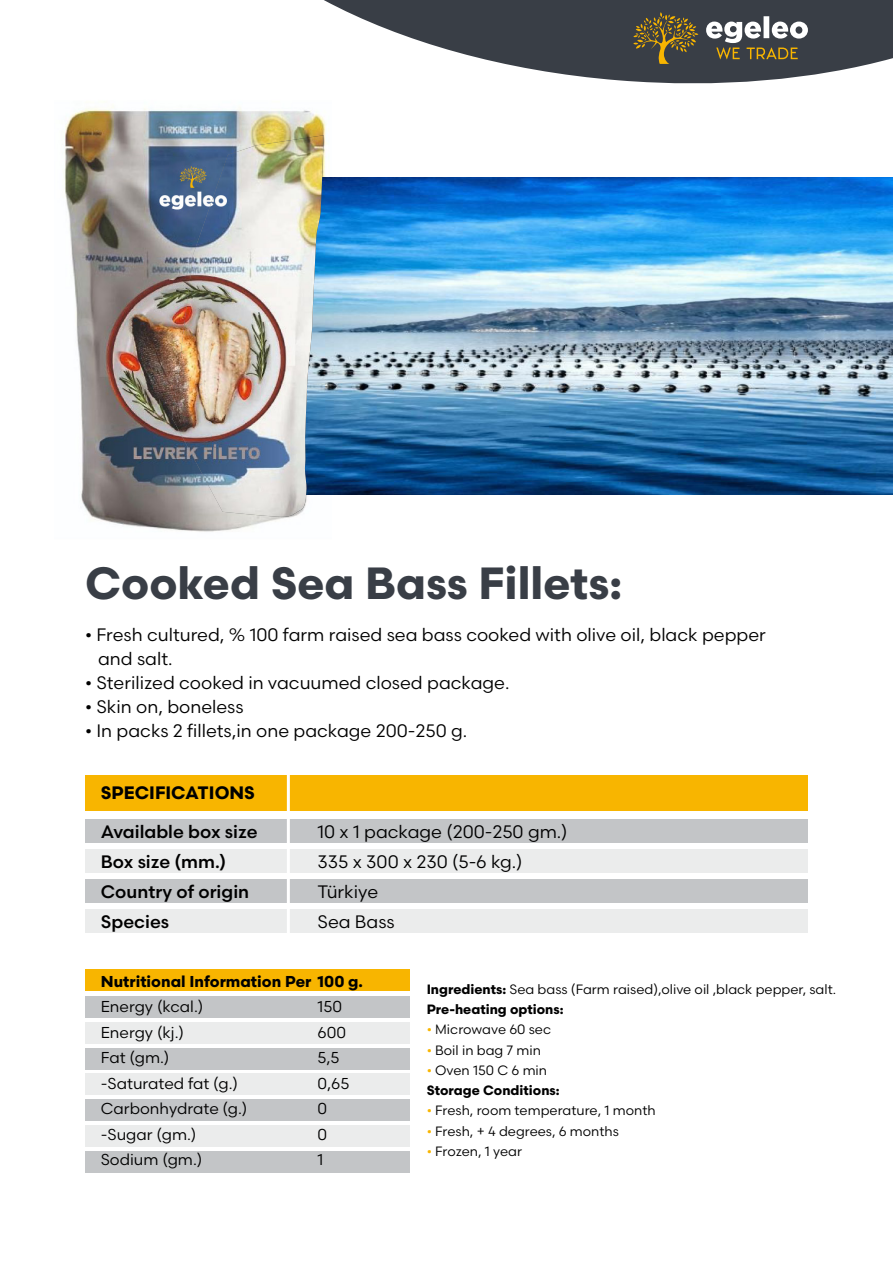
<style>
.page{position:relative;width:893px;height:1263px;background:#fff}
.page>*{position:absolute;margin:0;border:0;box-sizing:border-box;transform-origin:0 0}
.t1{font:700 45px "Scandia";color:#393e46}
.t2{font:18px/24px "Scandia";color:#000}
.t3{font:500 18px "Scandia";color:#000}
.t4{font:700 18px "Scandia";color:#000}
.t5{font:15.75px "Scandia";color:#000}
.t6{font:700 15.75px "Scandia";color:#000}
.t7{font:13.5px/20.2px "Scandia";color:#000}
.t8{font:700 13.5px/20.2px "Scandia";color:#000}
.s1{font-weight:700}
.s2{color:#f8b500}
.s3{font-weight:400;color:#f8b500}
.s4{font-weight:400}
</style>
<div class="page">
<img style="left:63px;top:106px;width:269px;height:426px">
<img style="left:324px;top:178px;width:569px;height:317px">
<svg style="left:324px;top:0;width:569px;height:84px;fill:#393e46"></svg>
<svg style="left:633px;top:12px;width:65px;height:52px"></svg>
<svg style="left:706px;top:16px;width:102px;height:43px"></svg>
<div style="left:85px;top:775px;width:723px;height:36px;background:#f8b500"></div>
<div style="left:85px;top:819px;width:723px;height:24px;background:#c3c5c7"></div>
<div style="left:85px;top:849px;width:723px;height:24px;background:#ebecec"></div>
<div style="left:85px;top:879px;width:723px;height:24px;background:#c3c5c7"></div>
<div style="left:85px;top:909px;width:723px;height:24px;background:#ebecec"></div>
<hr style="left:287px;top:771px;width:3px;height:173px;background:#fff">
<div style="left:85px;top:969px;width:325px;height:22px;background:#f8b500"></div>
<div style="left:85px;top:996px;width:325px;height:21px;background:#c3c5c7"></div>
<div style="left:85px;top:1022px;width:325px;height:21px;background:#ebecec"></div>
<div style="left:85px;top:1048px;width:325px;height:21px;background:#c3c5c7"></div>
<div style="left:85px;top:1074px;width:325px;height:21px;background:#ebecec"></div>
<div style="left:85px;top:1099px;width:325px;height:22px;background:#c3c5c7"></div>
<div style="left:85px;top:1125px;width:325px;height:22px;background:#ebecec"></div>
<div style="left:85px;top:1151px;width:325px;height:22px;background:#c3c5c7"></div>
<img style="left:172px;top:135px;width:152px;height:382px">
<h1 class="t1" style="left:85px;top:555px;width:539px">Cooked Sea Bass Fillets:</h1>
<p class="t2" style="left:98px;top:623px;width:669px;text-indent:-13px">• Fresh cultured, % 100 farm raised sea bass cooked with olive oil, black pepper and salt.</p>
<p class="t2" style="left:85px;top:671px;width:426px">• Sterilized cooked in vacuumed closed package.</p>
<p class="t2" style="left:85px;top:695px;width:160px">• Skin on, boneless</p>
<p class="t2" style="left:85px;top:719px;width:384px">• In packs 2 fillets,in one package 200-250 g.</p>
<p class="t4" style="left:101px;top:781px;width:156px">SPECIFICATIONS</p>
<p class="t3" style="left:101px;top:820px;width:158px">Available box size</p>
<p class="t2" style="left:318px;top:819px;width:251px">10 x 1 package (200-250 gm.)</p>
<p class="t3" style="left:101px;top:850px;width:127px">Box size (mm.)</p>
<p class="t2" style="left:318px;top:849px;width:206px">335 x 300 x 230 (5-6 kg.)</p>
<p class="t3" style="left:101px;top:880px;width:150px">Country of origin</p>
<p class="t2" style="left:318px;top:879px;width:62px">Türkiye</p>
<p class="t3" style="left:101px;top:910px;width:70px">Species</p>
<p class="t2" style="left:318px;top:909px;width:79px">Sea Bass</p>
<p class="t6" style="left:101px;top:971px;width:264px">Nutritional Information Per 100 g.</p>
<p class="t5" style="left:101px;top:997px;width:104px">Energy (kcal.)</p>
<p class="t5" style="left:318px;top:997px;width:26px">150</p>
<p class="t5" style="left:101px;top:1022px;width:85px">Energy (kj.)</p>
<p class="t5" style="left:318px;top:1022px;width:30px">600</p>
<p class="t5" style="left:101px;top:1048px;width:70px">Fat (gm.)</p>
<p class="t5" style="left:318px;top:1048px;width:24px">5,5</p>
<p class="t5" style="left:101px;top:1073px;width:139px">-Saturated fat (g.)</p>
<p class="t5" style="left:318px;top:1073px;width:33px">0,65</p>
<p class="t5" style="left:101px;top:1099px;width:148px">Carbonhydrate (g.)</p>
<p class="t5" style="left:318px;top:1099px;width:11px">0</p>
<p class="t5" style="left:101px;top:1124px;width:97px">-Sugar (gm.)</p>
<p class="t5" style="left:318px;top:1124px;width:11px">0</p>
<p class="t5" style="left:101px;top:1150px;width:103px">Sodium (gm.)</p>
<p class="t5" style="left:318px;top:1150px;width:7px">1</p>
<p class="t7" style="left:427px;top:979px;width:411px"><span class="s1">Ingredients:</span> Sea bass (Farm raised),olive oil ,black pepper, salt.<br><span class="s1">Pre-heating options:</span></p>
<p class="t7" style="left:427px;top:1019px;width:126px"><span class="s2">•</span> Microwave 60 sec</p>
<p class="t7" style="left:427px;top:1039px;width:116px"><span class="s2">•</span> Boil in bag 7 min</p>
<p class="t8" style="left:427px;top:1060px;width:134px"><span class="s3">•</span> <span class="s4">Oven 150 C 6 min<br></span>Storage Conditions:</p>
<p class="t7" style="left:427px;top:1100px;width:231px"><span class="s2">•</span> Fresh, room temperature, 1 month</p>
<p class="t7" style="left:427px;top:1120px;width:194px"><span class="s2">•</span> Fresh, + 4 degrees, 6 months</p>
<p class="t7" style="left:427px;top:1141px;width:97px"><span class="s2">•</span> Frozen, 1 year</p>
</div>
